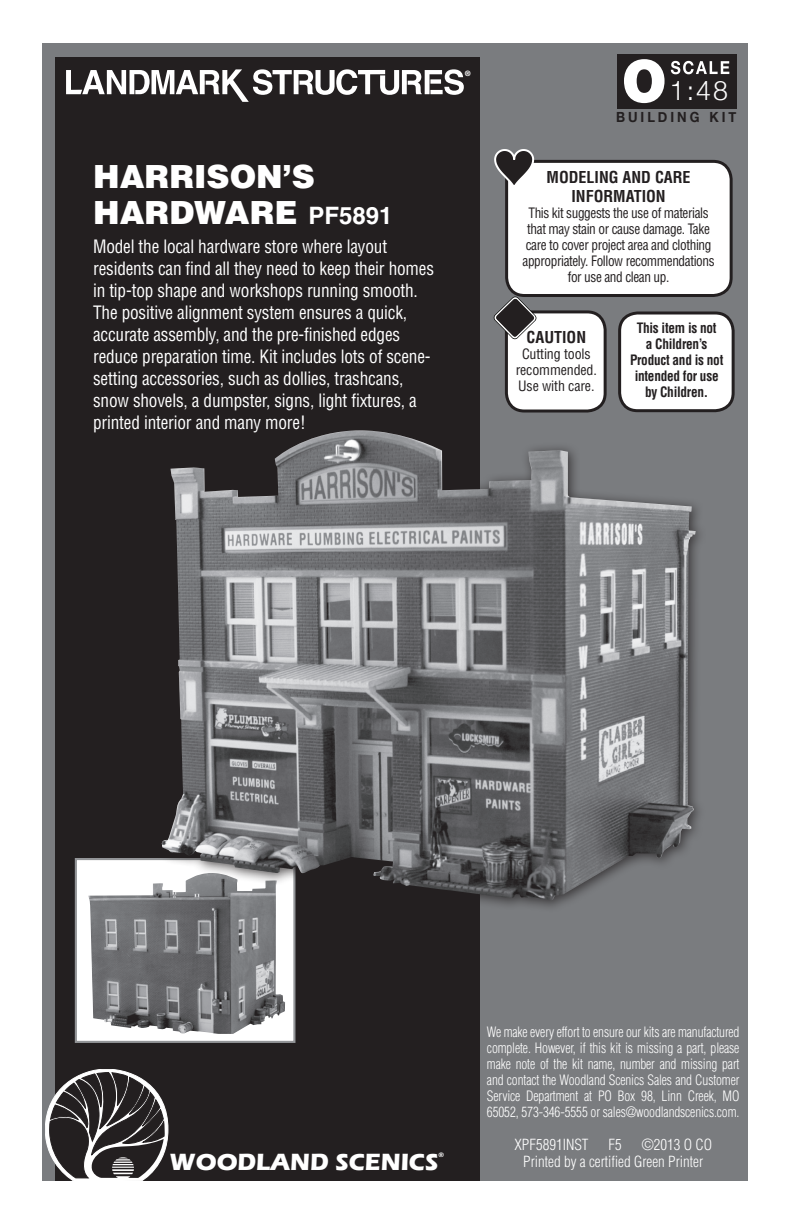
<style>
.page{position:relative;width:792px;height:1224px;background:#fff}
.page>*{position:absolute;margin:0;border:0;box-sizing:border-box;transform-origin:0 0}
.t1{font:900 32px/36.4px "Helvetica";color:#fff}
.t2{font:300 27px "Helvetica Neue";color:#fff}
.t3{font:700 24.2px "Eras ITC";color:#fff}
.t4{font:condensed 18px/22px "Helvetica";letter-spacing:-.01em;color:#fff;scale:.96 1}
.t5{font:700 condensed 16px/19.2px "Helvetica";color:#231f20;text-align:center}
.t6{font:300 condensed 15px/17px "Helvetica";color:#fff}
.t7{font:300 condensed 14px/16px "Helvetica";letter-spacing:-.01em;color:#fff;text-align:justify;scale:.95 1}
.t8{font:condensed 14px/16px "Helvetica";letter-spacing:-.03em;color:#231f20;text-align:center;scale:.95 1}
.t9{font:700 condensed 14px/16px "Helvetica";letter-spacing:-.02em;color:#231f20;text-align:center;scale:.95 1}
.t10{font:condensed 14px/16px "Helvetica";letter-spacing:-.01em;color:#231f20;text-align:center}
.t11{font:700 14px "Helvetica Neue";letter-spacing:.23em;color:#231f20;scale:.92 1}
.t12{font:700 7.4px "Helvetica";color:#fff}
.t13{font:700 6.6px "Eras ITC";color:#fff}
.s1{font-weight:700;font-size:24px}
</style>
<div class="page">
<div style="left:42px;top:44px;width:706px;height:1137px;background:#7a7c7f"></div>
<div style="left:55px;top:57px;width:424px;height:1123px;background:#231f20"></div>
<svg style="left:66px;top:69px;width:398px;height:33px"></svg>
<div style="left:617px;top:54px;width:120px;height:55px;background:#231f20"></div>
<svg style="left:671px;top:61px;width:58px;height:13px"></svg>
<svg style="left:624px;top:59px;width:41px;height:44px"></svg>
<svg style="left:45px;top:1069px;width:123px;height:112px"></svg>
<div style="left:75px;top:858px;width:220px;height:185px;background:#fff;border:2px solid #939598"></div>
<img style="left:88px;top:895px;width:197px;height:139px">
<div style="left:507px;top:161px;width:224px;height:135px;background:#fff;border-radius:18px"></div>
<div style="left:505px;top:160px;width:228px;height:137px;border:3px solid #231f20;border-radius:18px"></div>
<svg style="left:494px;top:149px;width:41px;height:43px"></svg>
<div style="left:620px;top:313px;width:113px;height:98px;background:#fff;border-radius:18px"></div>
<div style="left:618px;top:312px;width:117px;height:100px;border:3px solid #231f20;border-radius:18px"></div>
<div style="left:506px;top:312px;width:99px;height:99px;background:#fff;border-radius:18px"></div>
<div style="left:505px;top:310px;width:102px;height:103px;border:3px solid #231f20;border-radius:18px"></div>
<svg style="left:493px;top:294px;width:45px;height:48px"></svg>
<div style="left:152px;top:421px;width:554px;height:491px;background:#231f20;opacity:.75"></div>
<img style="left:161px;top:430px;width:535px;height:472px">
<p class="t12" style="left:465px;top:69px;width:7px">®</p>
<h1 class="t1" style="left:93px;top:157px;width:301px">HARRISON’S<br>HARDWARE <span class="s1">PF5891</span></h1>
<p class="t4" style="left:93px;top:235px;width:357px">Model the local hardware store where layout residents can find all they need to keep their homes in tip-top shape and workshops running smooth.<br>The positive alignment system ensures a quick, accurate assembly, and the pre-finished edges reduce preparation time. Kit includes lots of scene&shy;setting accessories, such as dollies, trashcans, snow shovels, a dumpster, signs, light fixtures, a printed interior and many more!</p>
<h2 class="t2" style="left:670px;top:73px;width:60px">1:48</h2>
<p class="t11" style="left:616px;top:109px;width:132px">BUILDING KIT</p>
<p class="t5" style="left:547px;top:167px;width:146px">MODELING AND CARE<br>INFORMATION</p>
<p class="t8" style="left:523px;top:205px;width:204px">This kit suggests the use of materials that may stain or cause damage. Take care to cover project area and clothing appropriately. Follow recommendations for use and clean up.</p>
<p class="t9" style="left:630px;top:320px;width:100px">This item is not<br>a Children’s<br>Product and is not intended for use by Children.</p>
<p class="t5" style="left:527px;top:328px;width:61px">CAUTION</p>
<p class="t10" style="left:516px;top:346px;width:83px">Cutting tools recommended.<br>Use with care.</p>
<h3 class="t3" style="left:169px;top:1148px;width:271px">WOODLAND SCENICS</h3>
<p class="t13" style="left:439px;top:1151px;width:7px">®</p>
<p class="t7" style="left:487px;top:1024px;width:267px">We make every effort to ensure our kits are manufactured complete. However, if this kit is missing a part, please make note of the kit name, number and missing part and contact the Woodland Scenics Sales and Customer Service Department at PO Box 98, Linn Creek, MO 65052, 573-346-5555 or sales@woodlandscenics.com.</p>
<p class="t6" style="left:514px;top:1136px;width:76px">XPF5891INST</p>
<p class="t6" style="left:608px;top:1136px;width:15px">F5</p>
<p class="t6" style="left:523px;top:1136px;width:190px;text-indent:119px">©2013 O CO<br>Printed by a certified Green Printer</p>
</div>
